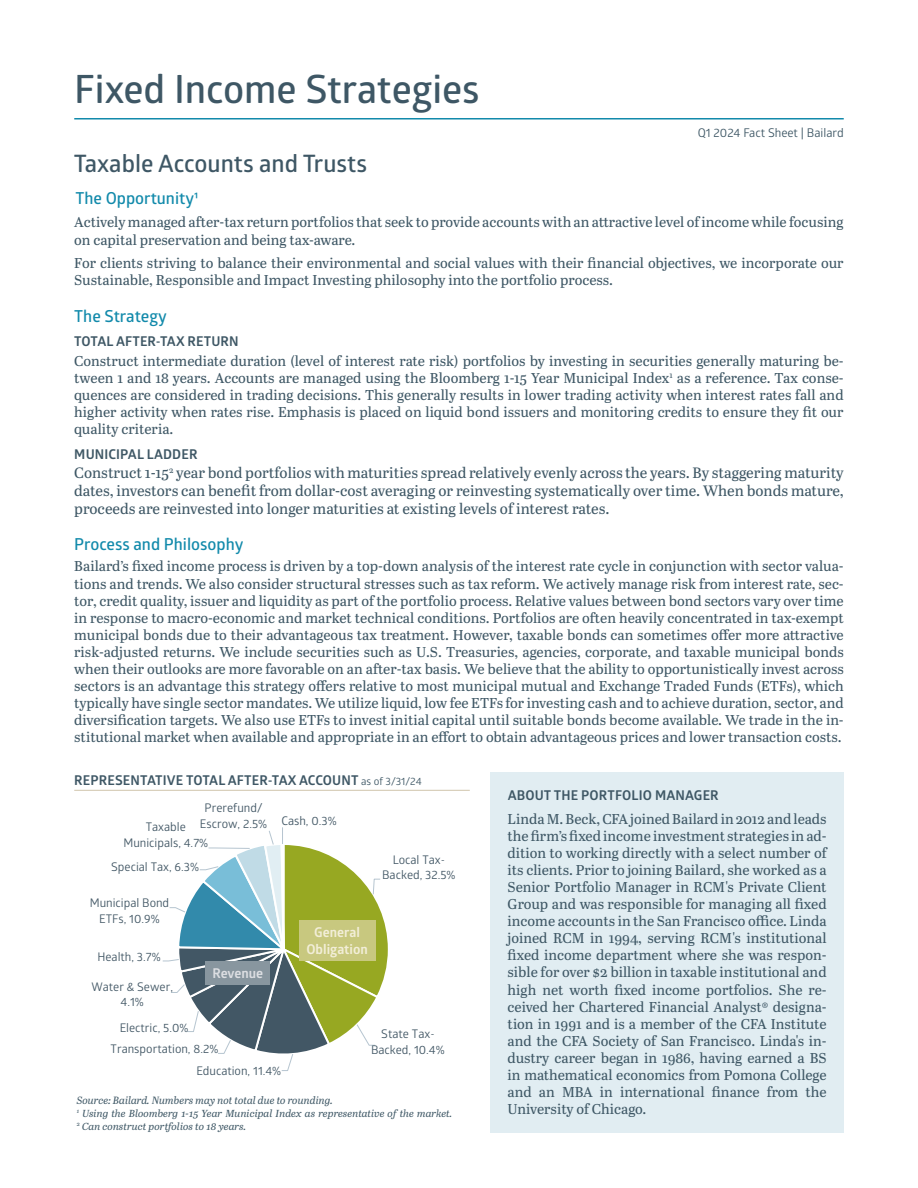
<style>
.page{position:relative;width:918px;height:1188px;background:#fff}
.page>*{position:absolute;margin:0;border:0;box-sizing:border-box;transform-origin:0 0}
.t1{font:600 39px "Glober";color:#3e5765}
.Body_Copy{font:600 24px "Glober";color:#3e5765}
.Body_Copy-2{font:600 16.5px "Glober";color:#128aab}
.Body_Copy-3{font:15px/18px "Abril Text";color:#3e5765;text-align:justify}
.Body_Copy-4{font:14.25px/17.1px "Abril Text";color:#3e5765;text-align:justify}
.Body_Copy-5{font:700 13.5px "Glober";letter-spacing:.01em;color:#3e5765}
.Body_Copy-6{font:700 13.5px/16.5px "Glober";color:#f2eed8;text-align:center}
.Body_Copy-7{font:700 13.5px "Glober";letter-spacing:-.005em;color:#dcdee2}
.t2{font:12px "Glober";color:#3e5765}
.t3{font:11.85px/15.5px "Glober";color:#425765;text-align:center}
.Body_Copy-8{font:italic 10.5px "Abril Text";color:#3e5765}
.Body_Copy-9{font:italic 10.2px/12.6px "Abril Text";color:#3e5765}
.s1{font-weight:400;font-size:10.5px}
</style>
<div class="page">
<hr style="left:74px;top:118px;width:770px;height:2px;background:#128aab">
<svg style="left:162px;top:827px;width:226px;height:244px"></svg>
<div style="left:490px;top:772px;width:354px;height:361px;background:#e1edf2"></div>
<hr style="left:74px;top:790px;width:396px;height:1px;background:#d1c5ad">
<div style="left:206px;top:961px;width:64px;height:24px;background:#88969f"></div>
<div style="left:299px;top:920px;width:76px;height:41px;background:#c8c87f"></div>
<p class="t1" style="left:74px;top:62px;width:407px">Fixed Income Strategies</p>
<p class="Body_Copy" style="left:74px;top:147px;width:295px">Taxable Accounts and Trusts</p>
<p class="Body_Copy-2" style="left:75px;top:186px;width:124px">The Opportunity¹</p>
<p class="t2" style="left:698px;top:125px;width:147px">Q1 2024 Fact Sheet | Bailard</p>
<p class="Body_Copy-4" style="left:74px;top:213px;width:771px">Actively managed after-tax return portfolios that seek to provide accounts with an attractive level of income while focusing on capital preservation and being tax-aware.</p>
<p class="Body_Copy-4" style="left:74px;top:254px;width:771px">For clients striving to balance their environmental and social values with their financial objectives, we incorporate our<br>Sustainable, Responsible and Impact Investing philosophy into the portfolio process.</p>
<p class="Body_Copy-2" style="left:74px;top:304px;width:94px">The Strategy</p>
<p class="Body_Copy-5" style="left:74px;top:332px;width:166px">TOTAL AFTER-TAX RETURN</p>
<p class="Body_Copy-4" style="left:74px;top:351px;width:771px">Construct intermediate duration (level of interest rate risk) portfolios by investing in securities generally maturing be&shy;tween 1 and 18 years. Accounts are managed using the Bloomberg 1-15 Year Municipal Index<sup>1</sup> as a reference. Tax conse&shy;quences are considered in trading decisions. This generally results in lower trading activity when interest rates fall and higher activity when rates rise. Emphasis is placed on liquid bond issuers and monitoring credits to ensure they fit our quality criteria.</p>
<p class="Body_Copy-5" style="left:74px;top:445px;width:125px">MUNICIPAL LADDER</p>
<p class="Body_Copy-3" style="left:74px;top:463px;width:771px">Construct 1-15<sup>2</sup> year bond portfolios with maturities spread relatively evenly across the years. By staggering maturity dates, investors can benefit from dollar-cost averaging or reinvesting systematically over time. When bonds mature, proceeds are reinvested into longer maturities at existing levels of interest rates.</p>
<p class="Body_Copy-2" style="left:74px;top:533px;width:171px">Process and Philosophy</p>
<p class="Body_Copy-4" style="left:74px;top:557px;width:771px">Bailard’s fixed income process is driven by a top-down analysis of the interest rate cycle in conjunction with sector valua&shy;tions and trends. We also consider structural stresses such as tax reform. We actively manage risk from interest rate, sec&shy;tor, credit quality, issuer and liquidity as part of the portfolio process. Relative values between bond sectors vary over time in response to macro-economic and market technical conditions. Portfolios are often heavily concentrated in tax-exempt municipal bonds due to their advantageous tax treatment. However, taxable bonds can sometimes offer more attractive risk-adjusted returns. We include securities such as U.S. Treasuries, agencies, corporate, and taxable municipal bonds when their outlooks are more favorable on an after-tax basis. We believe that the ability to opportunistically invest across sectors is an advantage this strategy offers relative to most municipal mutual and Exchange Traded Funds (ETFs), which typically have single sector mandates. We utilize liquid, low fee ETFs for investing cash and to achieve duration, sector, and diversification targets. We also use ETFs to invest initial capital until suitable bonds become available. We trade in the in&shy;stitutional market when available and appropriate in an effort to obtain advantageous prices and lower transaction costs.</p>
<p class="Body_Copy-5" style="left:74px;top:771px;width:349px">REPRESENTATIVE TOTAL AFTER-TAX ACCOUNT <span class="s1">as of 3/31/24</span></p>
<p class="t3" style="left:200px;top:800px;width:138px;text-align:left;text-indent:5px">Prerefund/<br>Escrow, 2.5% Cash, 0.3%</p>
<p class="t3" style="left:123px;top:819px;width:86px">Taxable<br>Municipals, 4.7%</p>
<p class="t3" style="left:111px;top:858px;width:89px">Special Tax, 6.3%</p>
<p class="t3" style="left:90px;top:895px;width:81px">Municipal Bond<br>ETFs, 10.9%</p>
<p class="t3" style="left:97px;top:949px;width:65px">Health, 3.7%</p>
<p class="t3" style="left:91px;top:978px;width:83px">Water &amp; Sewer,<br>4.1%</p>
<p class="Body_Copy-7" style="left:212px;top:964px;width:52px">Revenue</p>
<p class="Body_Copy-6" style="left:306px;top:924px;width:63px">General<br>Obligation</p>
<p class="t3" style="left:382px;top:851px;width:75px">Local Tax-<br>Backed, 32.5%</p>
<p class="t3" style="left:120px;top:1019px;width:70px">Electric, 5.0%</p>
<p class="t3" style="left:111px;top:1040px;width:109px">Transportation, 8.2%</p>
<p class="t3" style="left:196px;top:1062px;width:86px">Education, 11.4%</p>
<p class="t3" style="left:371px;top:1026px;width:75px">State Tax-<br>Backed, 10.4%</p>
<p class="Body_Copy-8" style="left:77px;top:1093px;width:258px">Source: Bailard. Numbers may not total due to rounding.</p>
<p class="Body_Copy-9" style="left:77px;top:1107px;width:377px"><sup>1</sup> Using the Bloomberg 1-15 Year Municipal Index as representative of the market.<br><sup>2</sup> Can construct portfolios to 18 years.</p>
<p class="Body_Copy-5" style="left:508px;top:785px;width:213px">ABOUT THE PORTFOLIO MANAGER</p>
<p class="Body_Copy-4" style="left:508px;top:809px;width:321px">Linda M. Beck, CFA joined Bailard in 2012 and leads the firm’s fixed income investment strategies in ad&shy;dition to working directly with a select number of its clients. Prior to joining Bailard, she worked as a Senior Portfolio Manager in RCM's Private Client Group and was responsible for managing all fixed income accounts in the San Francisco office. Linda joined RCM in 1994, serving RCM's institutional fixed income department where she was respon&shy;sible for over $2 billion in taxable institutional and high net worth fixed income portfolios. She re&shy;ceived her Chartered Financial Analyst® designa&shy;tion in 1991 and is a member of the CFA Institute and the CFA Society of San Francisco. Linda's in&shy;dustry career began in 1986, having earned a BS in mathematical economics from Pomona College and an MBA in international finance from the University of Chicago.</p>
</div>
